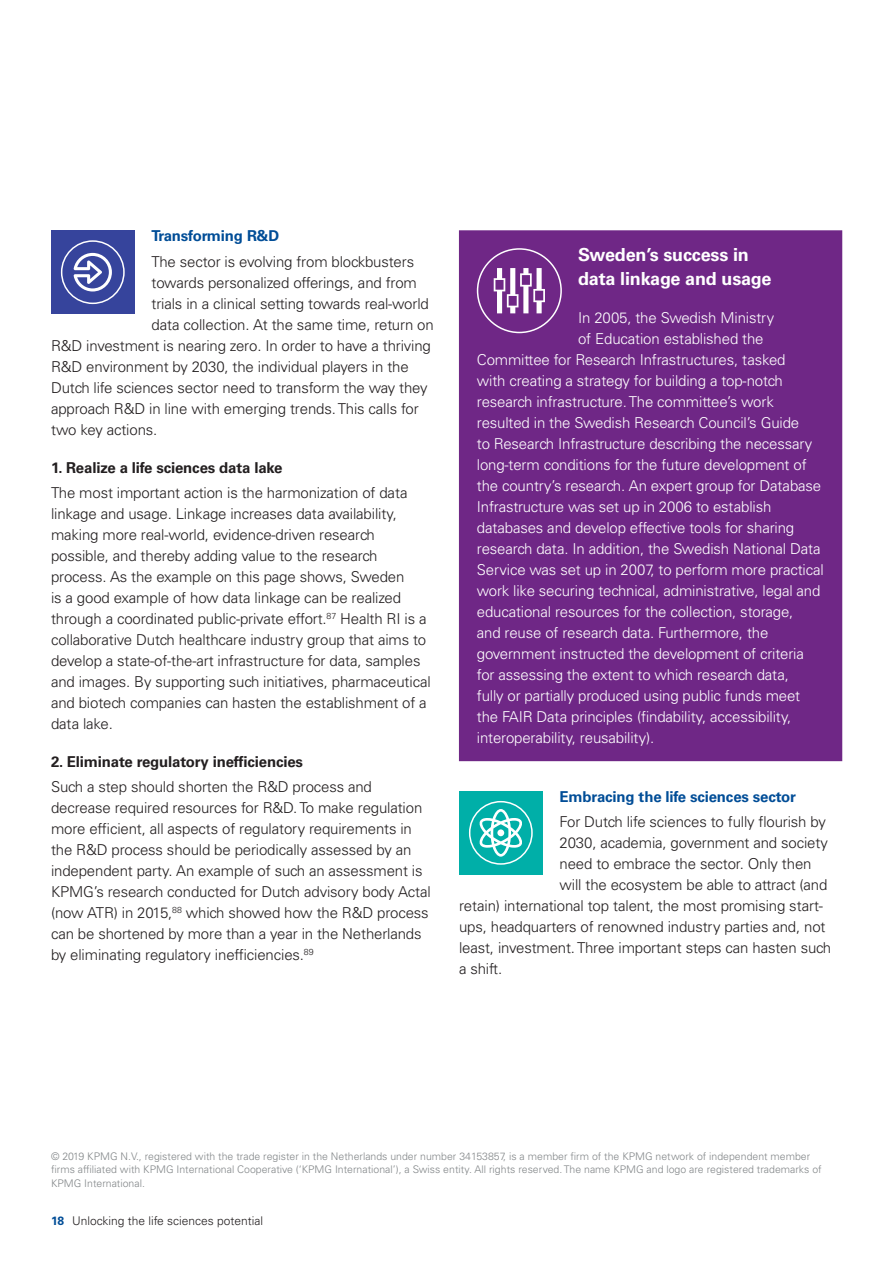
<style>
.page{position:relative;width:893px;height:1263px;background:#fff}
.page>*{position:absolute;margin:0;border:0;box-sizing:border-box;transform-origin:0 0}
.t1{font:700 18px/24px "Univers LT Std";letter-spacing:-.01em;color:#fff}
.t2{font:300 15px/21px "Univers LT Std";letter-spacing:-.01em;color:#231f20}
.t3{font:300 15px "Univers LT Std";letter-spacing:-.01em;color:#fff}
.t4{font:700 15px "Univers LT Std";letter-spacing:-.01em;color:#231f20}
.t5{font:700 15px "Univers LT Std";letter-spacing:-.01em;color:#014d97}
.t6{font:300 12px "Univers LT Std";color:#231f20}
.t7{font:700 12px "Univers LT Std";color:#014d97}
.t8{font:300 10.5px/13.5px "Univers LT Std";color:#828688}
</style>
<div class="page">
<div style="left:459px;top:791px;width:84px;height:83px;background:#00afa8"></div>
<div style="left:459px;top:231px;width:383px;height:530px;background:#6f2786"></div>
<div style="left:477px;top:248px;width:85px;height:85px;border:2px solid #fff;border-radius:50%"></div>
<svg style="left:494px;top:268px;width:51px;height:45px"></svg>
<div style="left:51px;top:230px;width:84px;height:84px;background:#36449c"></div>
<div style="left:61px;top:240px;width:64px;height:64px;border:2px solid #fff;border-radius:50%"></div>
<svg style="left:74px;top:253px;width:38px;height:38px"></svg>
<div style="left:469px;top:801px;width:64px;height:64px;border:2px solid #fff;border-radius:50%"></div>
<svg style="left:478px;top:809px;width:45px;height:48px"></svg>
<p class="t5" style="left:152px;top:227px;width:129px">Transforming R&amp;D</p>
<p class="t2" style="left:152px;top:251px;width:264px">The sector is evolving from blockbusters</p>
<p class="t2" style="left:152px;top:272px;width:267px">towards personalized offerings, and from</p>
<p class="t2" style="left:152px;top:293px;width:279px">trials in a clinical setting towards real-world</p>
<p class="t2" style="left:152px;top:314px;width:284px">data collection. At the same time, return on</p>
<p class="t2" style="left:51px;top:335px;width:381px">R&amp;D investment is nearing zero. In order to have a thriving</p>
<p class="t2" style="left:51px;top:356px;width:359px">R&amp;D environment by 2030, the individual players in the</p>
<p class="t2" style="left:51px;top:377px;width:378px">Dutch life sciences sector need to transform the way they</p>
<p class="t2" style="left:51px;top:398px;width:369px">approach R&amp;D in line with emerging trends. This calls for</p>
<p class="t2" style="left:51px;top:419px;width:108px">two key actions.</p>
<p class="t4" style="left:51px;top:458px;width:233px">1. Realize a life sciences data lake</p>
<p class="t2" style="left:51px;top:482px;width:381px">The most important action is the harmonization of data linkage and usage. Linkage increases data availability, making more real-world, evidence-driven research possible, and thereby adding value to the research process. As the example on this page shows, Sweden<br>is a good example of how data linkage can be realized through a coordinated public-private effort.<sup>87</sup> Health RI is a collaborative Dutch healthcare industry group that aims to develop a state-of-the-art infrastructure for data, samples and images. By supporting such initiatives, pharmaceutical and biotech companies can hasten the establishment of a data lake.</p>
<p class="t4" style="left:51px;top:753px;width:254px">2. Eliminate regulatory inefficiencies</p>
<p class="t2" style="left:51px;top:776px;width:381px">Such a step should shorten the R&amp;D process and decrease required resources for R&amp;D. To make regulation more efficient, all aspects of regulatory requirements in the R&amp;D process should be periodically assessed by an independent party. An example of such an assessment is KPMG’s research conducted for Dutch advisory body Actal (now ATR) in 2015,<sup>88</sup> which showed how the R&amp;D process can be shortened by more than a year in the Netherlands by eliminating regulatory inefficiencies.<sup>89</sup></p>
<p class="t5" style="left:560px;top:788px;width:238px">Embracing the life sciences sector</p>
<p class="t1" style="left:578px;top:243px;width:195px">Sweden’s success in data linkage and usage</p>
<p class="t3" style="left:578px;top:309px;width:198px">In 2005, the Swedish Ministry</p>
<p class="t3" style="left:578px;top:330px;width:187px">of Education established the</p>
<p class="t3" style="left:477px;top:351px;width:310px">Committee for Research Infrastructures, tasked</p>
<p class="t3" style="left:477px;top:372px;width:307px">with creating a strategy for building a top-notch</p>
<p class="t3" style="left:477px;top:393px;width:299px">research infrastructure. The committee’s work</p>
<p class="t3" style="left:477px;top:414px;width:324px">resulted in the Swedish Research Council’s Guide</p>
<p class="t3" style="left:477px;top:435px;width:337px">to Research Infrastructure describing the necessary</p>
<p class="t3" style="left:477px;top:456px;width:331px">long-term conditions for the future development of</p>
<p class="t3" style="left:477px;top:477px;width:346px">the country’s research. An expert group for Database</p>
<p class="t3" style="left:477px;top:498px;width:296px">Infrastructure was set up in 2006 to establish</p>
<p class="t3" style="left:477px;top:519px;width:319px">databases and develop effective tools for sharing</p>
<p class="t3" style="left:477px;top:540px;width:345px">research data. In addition, the Swedish National Data</p>
<p class="t3" style="left:477px;top:561px;width:348px">Service was set up in 2007, to perform more practical</p>
<p class="t3" style="left:477px;top:582px;width:345px">work like securing technical, administrative, legal and</p>
<p class="t3" style="left:477px;top:603px;width:318px">educational resources for the collection, storage,</p>
<p class="t3" style="left:477px;top:624px;width:293px">and reuse of research data. Furthermore, the</p>
<p class="t3" style="left:477px;top:645px;width:329px">government instructed the development of criteria</p>
<p class="t3" style="left:477px;top:666px;width:314px">for assessing the extent to which research data,</p>
<p class="t3" style="left:477px;top:687px;width:325px">fully or partially produced using public funds meet</p>
<p class="t3" style="left:477px;top:708px;width:316px">the FAIR Data principles (findability, accessibility,</p>
<p class="t3" style="left:477px;top:729px;width:179px">interoperability, reusability).</p>
<p class="t2" style="left:560px;top:811px;width:268px">For Dutch life sciences to fully flourish by</p>
<p class="t2" style="left:560px;top:832px;width:270px">2030, academia, government and society</p>
<p class="t2" style="left:560px;top:853px;width:253px">need to embrace the sector. Only then</p>
<p class="t2" style="left:560px;top:874px;width:269px">will the ecosystem be able to attract (and</p>
<p class="t2" style="left:459px;top:895px;width:365px">retain) international top talent, the most promising start-</p>
<p class="t2" style="left:459px;top:916px;width:368px">ups, headquarters of renowned industry parties and, not</p>
<p class="t2" style="left:459px;top:937px;width:374px">least, investment. Three important steps can hasten such</p>
<p class="t2" style="left:459px;top:958px;width:45px">a shift.</p>
<p class="t8" style="left:51px;top:1149px;width:772px">© 2019 KPMG N.V., registered with the trade register in the Netherlands under number 34153857, is a member firm of the KPMG network of independent member firms affiliated with KPMG International Cooperative (‘KPMG International’), a Swiss entity. All rights reserved. The name KPMG and logo are registered trademarks of<br>KPMG International.</p>
<p class="t7" style="left:51px;top:1214px;width:15px">18</p>
<p class="t6" style="left:72px;top:1214px;width:192px">Unlocking the life sciences potential</p>
</div>
